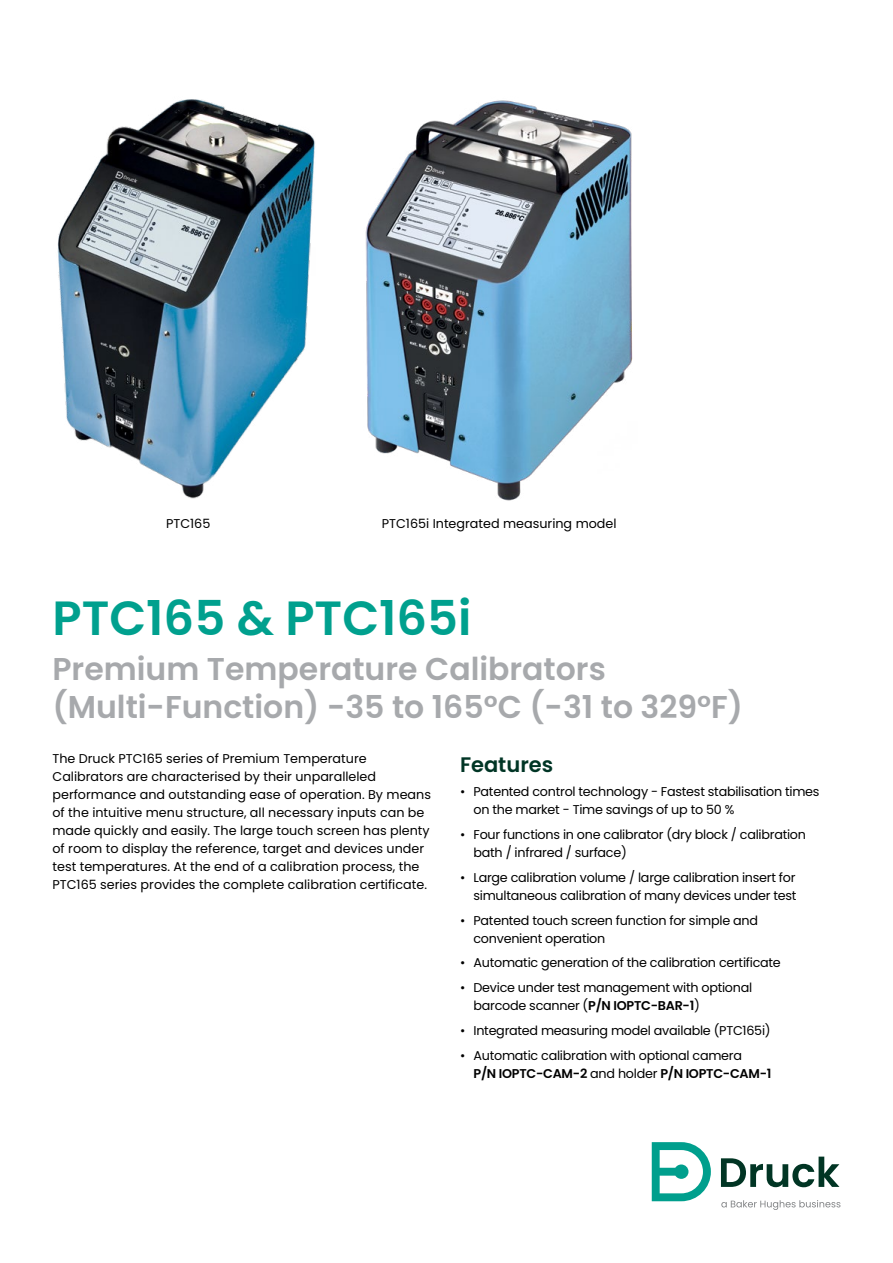
<style>
.page{position:relative;width:893px;height:1263px;background:#fff}
.page>*{position:absolute;margin:0;border:0;box-sizing:border-box;transform-origin:0 0}
.t1{font:600 48px "Poppins";color:#00a08e}
.t2{font:600 31.5px/37.8px "Poppins";color:#a7a9ac}
.t3{font:600 21px "Poppins";color:#003525}
.t4{font:12.75px/18px "Poppins";letter-spacing:-.02em;color:#000}
.t5{font:12.75px/18px "Poppins";color:#000}
.s1{font-weight:600}
</style>
<div class="page">
<img style="left:57px;top:99px;width:258px;height:400px">
<img style="left:365px;top:100px;width:268px;height:401px">
<svg style="left:652px;top:1142px;width:59px;height:59px"></svg>
<svg style="left:721px;top:1156px;width:118px;height:31px"></svg>
<svg style="left:721px;top:1200px;width:119px;height:10px"></svg>
<p class="t4" style="left:166px;top:515px;width:46px">PTC165</p>
<p class="t5" style="left:382px;top:515px;width:236px">PTC165i Integrated measuring model</p>
<h1 class="t1" style="left:52px;top:590px;width:421px">PTC165 &amp; PTC165i</h1>
<h2 class="t2" style="left:52px;top:650px;width:692px">Premium Temperature Calibrators (Multi-Function) -35 to 165°C (-31 to 329°F)</h2>
<p class="t5" style="left:52px;top:749px;width:380px">The Druck PTC165 series of Premium Temperature Calibrators are characterised by their unparalleled performance and outstanding ease of operation. By means of the intuitive menu structure, all necessary inputs can be made quickly and easily. The large touch screen has plenty of room to display the reference, target and devices under test temperatures. At the end of a calibration process, the PTC165 series provides the complete calibration certificate.</p>
<h3 class="t3" style="left:460px;top:752px;width:95px">Features</h3>
<p class="t4" style="left:473px;top:783px;width:347px;text-indent:-14px">• Patented control technology - Fastest stabilisation times on the market - Time savings of up to 50 %</p>
<p class="t4" style="left:473px;top:826px;width:334px;text-indent:-14px">• Four functions in one calibrator (dry block / calibration bath / infrared / surface)</p>
<p class="t4" style="left:460px;top:868px;width:338px;text-align:right">• Large calibration volume / large calibration insert for simultaneous calibration of many devices under test</p>
<p class="t4" style="left:473px;top:911px;width:286px;text-indent:-14px">• Patented touch screen function for simple and convenient operation</p>
<p class="t4" style="left:460px;top:954px;width:322px">• Automatic generation of the calibration certificate</p>
<p class="t4" style="left:473px;top:979px;width:280px;text-indent:-14px">• Device under test management with optional barcode scanner (<span class="s1">P/N IOPTC-BAR-1</span>)</p>
<p class="t4" style="left:460px;top:1021px;width:312px">• Integrated measuring model available (PTC165i)</p>
<p class="t4" style="left:473px;top:1046px;width:299px;text-indent:-14px">• Automatic calibration with optional camera<br><span class="s1">P/N IOPTC-CAM-2</span> and holder <span class="s1">P/N IOPTC-CAM-1</span></p>
</div>
